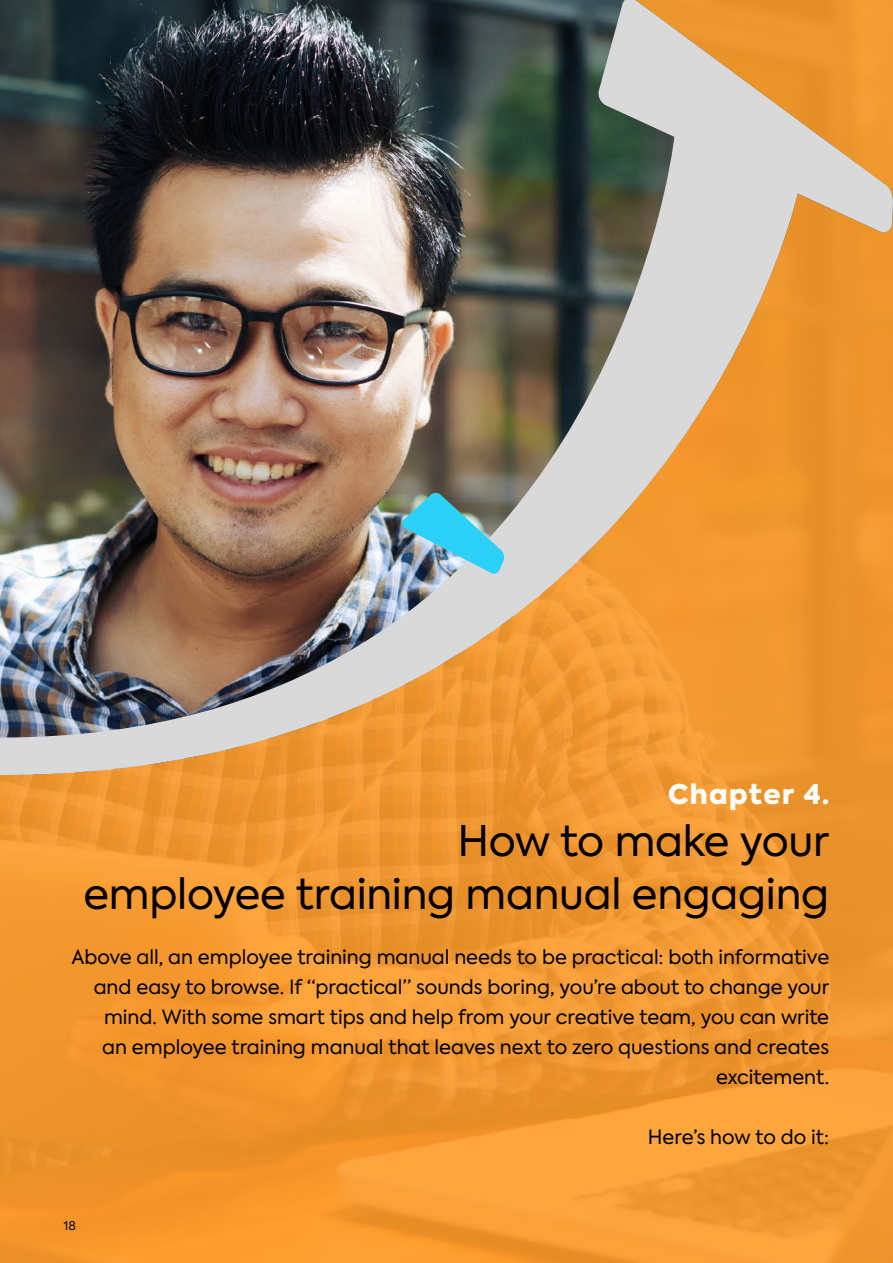
<style>
.page{position:relative;width:893px;height:1263px;background:#fff}
.page>*{position:absolute;margin:0;border:0;box-sizing:border-box;transform-origin:0 0}
.t1{font:42px/52.5px "Axiforma";letter-spacing:-.005em;color:#000;text-align:right}
.t2{font:900 27px "Axiforma";letter-spacing:.05em;color:#fff}
.t3{font:19.5px/30px "Axiforma";color:#000;text-align:right}
.t4{font:12px "Axiforma";color:#000}
</style>
<div class="page">
<svg style="left:0;top:775px;width:893px;height:488px;background:#f29831"></svg>
<img style="left:0;top:0;width:893px;height:775px">
<img style="left:401px;top:492px;width:104px;height:83px">
<h2 class="t2" style="left:668px;top:775px;width:163px">Chapter 4.</h2>
<h1 class="t1" style="left:83px;top:815px;width:747px">How to make your<br>employee training manual engaging</h1>
<p class="t3" style="left:71px;top:942px;width:759px">Above all, an employee training manual needs to be practical: both informative and easy to browse. If “practical” sounds boring, you’re about to change your mind. With some smart tips and help from your creative team, you can write<br>an employee training manual that leaves next to zero questions and creates excitement.</p>
<p class="t4" style="left:64px;top:1218px;width:14px">18</p>
<p class="t3" style="left:648px;top:1122px;width:183px">Here’s how to do it:</p>
</div>
